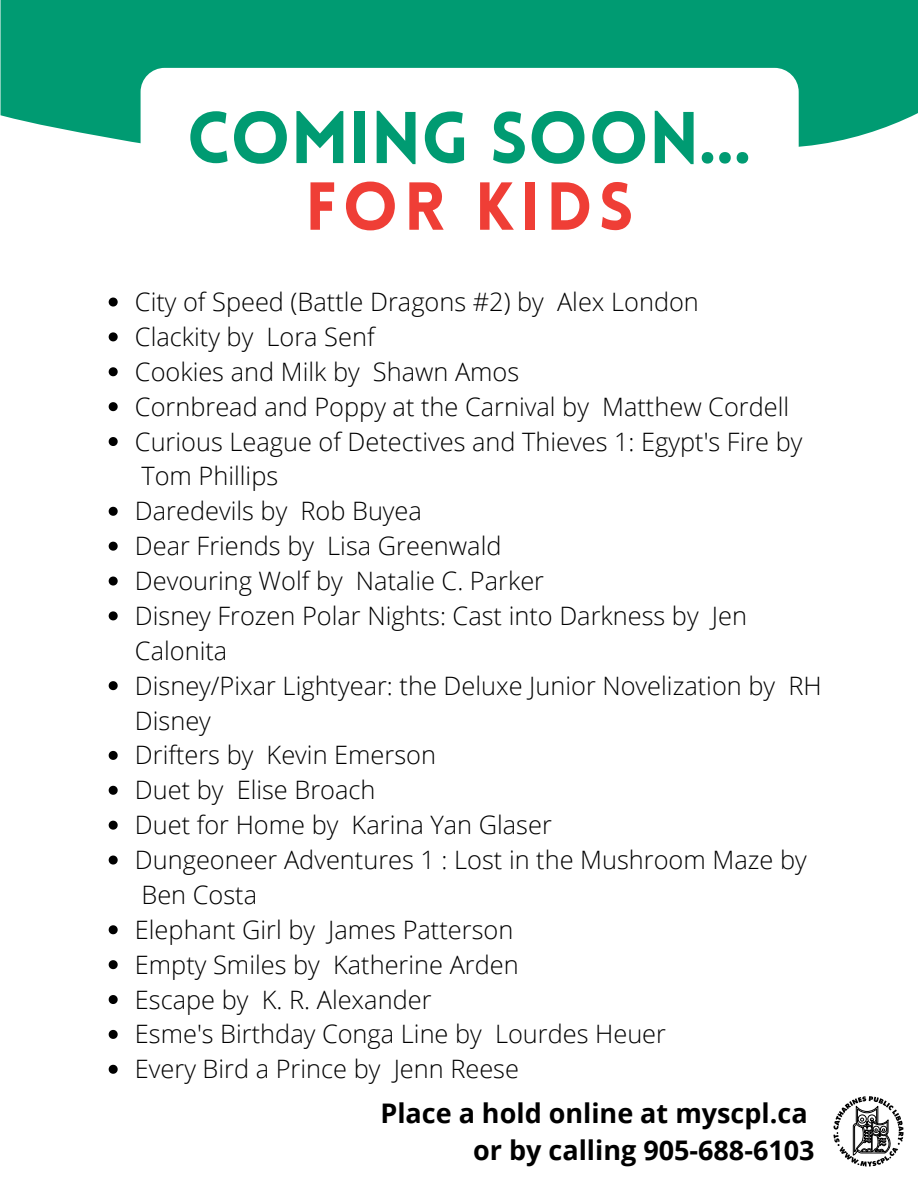
<style>
.page{position:relative;width:918px;height:1188px;background:#fff}
.page>*{position:absolute;margin:0;border:0;box-sizing:border-box;transform-origin:0 0}
.t1{font:900 71.55px "Lovelo";color:#009b72}
.t2{font:900 66.3px "Lovelo";letter-spacing:.085em;color:#ef3e36}
.t3{font:700 27px/37.2px "Open Sans";color:#000;text-align:right}
.t4{font:300 25.35px/34.8px "Open Sans";color:#000}
</style>
<div class="page">
<div style="left:1px;top:0;width:917px;height:147px;background:#009b72"></div>
<div style="left:141px;top:68px;width:658px;height:238px;background:#fff;border-radius:24px"></div>
<svg style="left:833px;top:1096px;width:71px;height:71px"></svg>
<svg style="left:109px;top:298px;width:9px;height:9px"></svg>
<svg style="left:109px;top:332px;width:9px;height:9px"></svg>
<svg style="left:109px;top:367px;width:9px;height:9px"></svg>
<svg style="left:109px;top:402px;width:9px;height:9px"></svg>
<svg style="left:109px;top:437px;width:9px;height:9px"></svg>
<svg style="left:109px;top:507px;width:9px;height:9px"></svg>
<svg style="left:109px;top:542px;width:9px;height:9px"></svg>
<svg style="left:109px;top:577px;width:9px;height:9px"></svg>
<svg style="left:109px;top:611px;width:9px;height:9px"></svg>
<svg style="left:109px;top:681px;width:9px;height:9px"></svg>
<svg style="left:109px;top:751px;width:9px;height:9px"></svg>
<svg style="left:109px;top:786px;width:9px;height:9px"></svg>
<svg style="left:109px;top:821px;width:9px;height:9px"></svg>
<svg style="left:109px;top:856px;width:9px;height:9px"></svg>
<svg style="left:109px;top:925px;width:9px;height:9px"></svg>
<svg style="left:109px;top:960px;width:9px;height:9px"></svg>
<svg style="left:109px;top:995px;width:9px;height:9px"></svg>
<svg style="left:109px;top:1030px;width:9px;height:9px"></svg>
<svg style="left:109px;top:1065px;width:9px;height:9px"></svg>
<h1 class="t1" style="left:187px;top:109px;width:566px">COMING SOON...</h1>
<h2 class="t2" style="left:305px;top:180px;width:330px">FOR KIDS</h2>
<p class="t4" style="left:135px;top:284px;width:688px">City of Speed (Battle Dragons #2) by Alex London<br>Clackity by Lora Senf<br>Cookies and Milk by Shawn Amos<br>Cornbread and Poppy at the Carnival by Matthew Cordell<br>Curious League of Detectives and Thieves 1: Egypt's Fire by<br>Tom Phillips<br>Daredevils by Rob Buyea<br>Dear Friends by Lisa Greenwald<br>Devouring Wolf by Natalie C. Parker<br>Disney Frozen Polar Nights: Cast into Darkness by Jen<br>Calonita<br>Disney/Pixar Lightyear: the Deluxe Junior Novelization by RH<br>Disney<br>Drifters by Kevin Emerson<br>Duet by Elise Broach<br>Duet for Home by Karina Yan Glaser<br>Dungeoneer Adventures 1 : Lost in the Mushroom Maze by<br>Ben Costa<br>Elephant Girl by James Patterson<br>Empty Smiles by Katherine Arden<br>Escape by K. R. Alexander<br>Esme's Birthday Conga Line by Lourdes Heuer<br>Every Bird a Prince by Jenn Reese</p>
<p class="t3" style="left:380px;top:1094px;width:436px">Place a hold online at myscpl.ca or by calling 905-688-6103</p>
</div>
